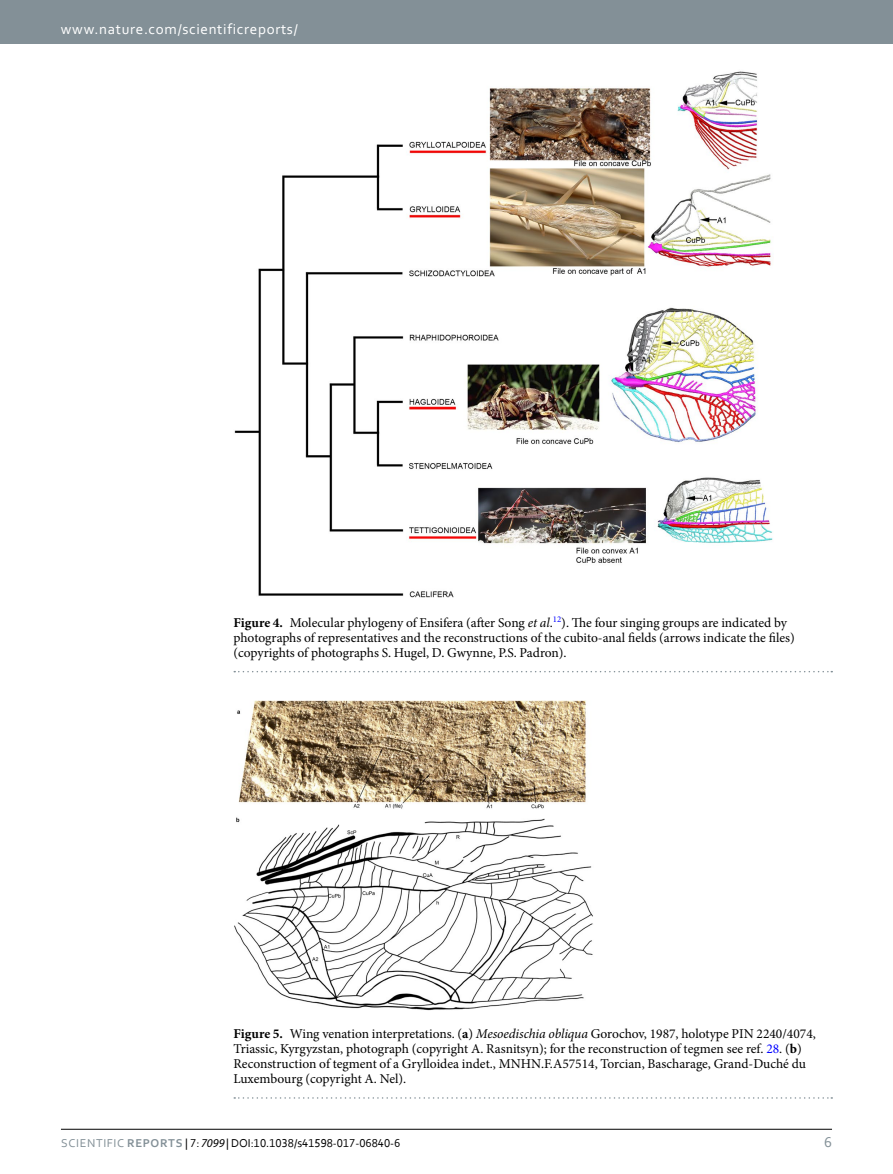
<style>
.page{position:relative;width:893px;height:1174px;background:#fff}
.page>*{position:absolute;margin:0;border:0;box-sizing:border-box;transform-origin:0 0}
.t1{font:15px "Corbel 2";letter-spacing:.045em;color:#fff}
.t2{font:15px "Corbel 2";color:#839097}
.t3{font:13.5px/15px "Minion Pro";color:#000}
.t4{font:12px "Corbel";color:#000}
.s1{font-weight:700}
.s2{font-style:italic}
.s3{color:#00f}
.s4{font-family:"Corbel 2";color:#839097}
.s5{font-family:"Corbel Bold 2";color:#839097}
.s6{font-family:"Myriad Pro";font-style:italic}
</style>
<div class="page">
<div style="left:0;top:0;width:893px;height:43px;background:#839097"></div>
<hr style="left:61px;top:1129px;width:771px;height:1px;background:#000">
<img style="left:234px;top:71px;width:539px;height:527px">
<svg style="left:234px;top:671px;width:598px;height:1px"></svg>
<img style="left:234px;top:700px;width:359px;height:310px">
<svg style="left:234px;top:1097px;width:598px;height:1px"></svg>
<p class="t1" style="left:61px;top:19px;width:238px">www.nature.com/scientificreports/</p>
<p class="t3" style="left:233px;top:615px;width:563px"><span class="s1">Figure 4.</span> Molecular phylogeny of Ensifera (after Song <span class="s2">et al</span>.<sup>12</sup>). The four singing groups are indicated by photographs of representatives and the reconstructions of the cubito-anal fields (arrows indicate the files) (copyrights of photographs S. Hugel, D. Gwynne, P.S. Padron).</p>
<p class="t3" style="left:233px;top:1026px;width:584px"><span class="s1">Figure 5.</span> Wing venation interpretations. (<span class="s1">a</span>) <span class="s2">Mesoedischia obliqua</span> Gorochov, 1987, holotype PIN 2240/4074, Triassic, Kyrgyzstan, photograph (copyright A. Rasnitsyn); for the reconstruction of tegmen see ref. <span class="s3">28</span>. (<span class="s1">b</span>)<br>Reconstruction of tegment of a Grylloidea indet., MNHN.F.A57514, Torcian, Bascharage, Grand-Duché du Luxembourg (copyright A. Nel).</p>
<p class="t4" style="left:61px;top:1135px;width:341px"><span class="s4">Scientific</span> <span class="s5">REPORTS</span> | 7: <span class="s6">7099</span> | DOI:10.1038/s41598-017-06840-6</p>
<p class="t2" style="left:824px;top:1132px;width:9px">6</p>
</div>
